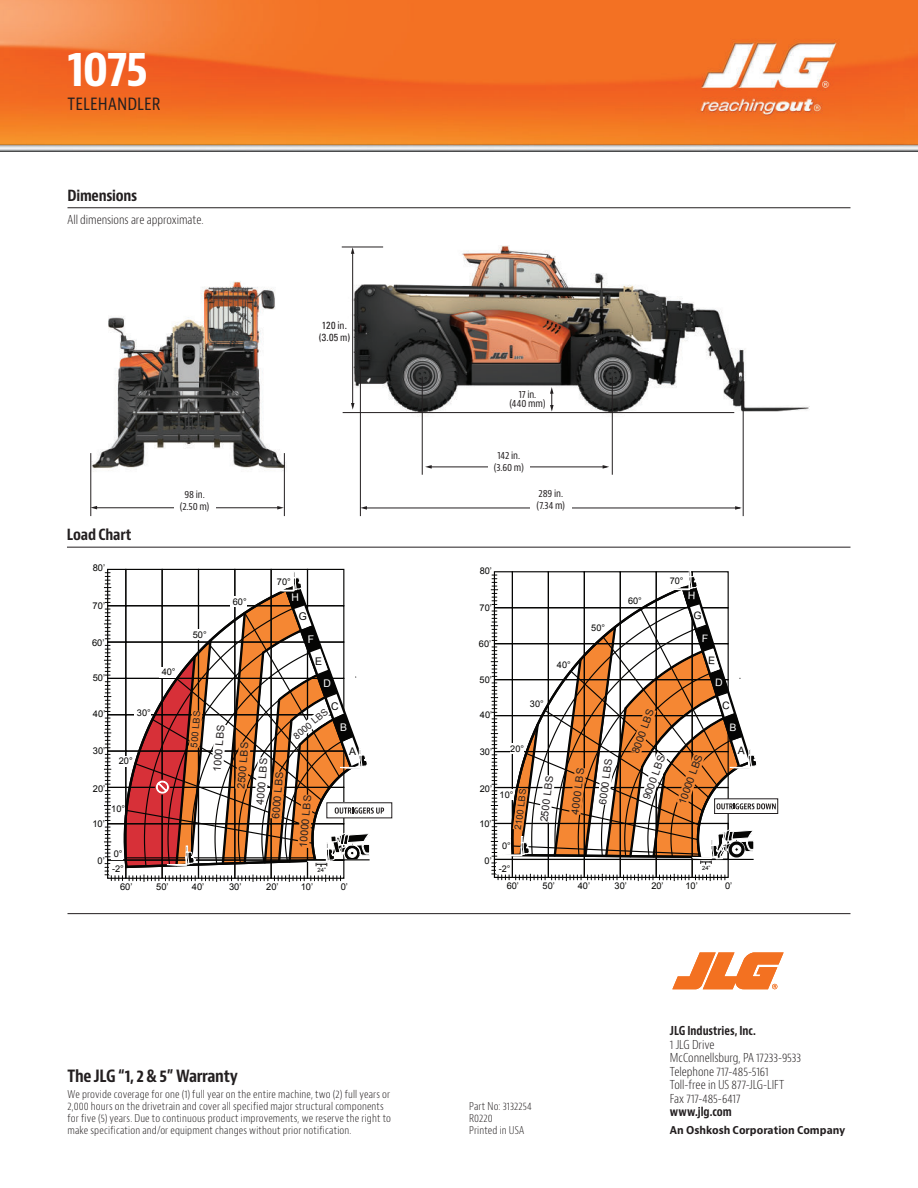
<style>
.page{position:relative;width:918px;height:1188px;background:#fff}
.page>*{position:absolute;margin:0;border:0;box-sizing:border-box;transform-origin:0 0}
.t1{font:700 condensed 48px "Bernino Sans";color:#fff}
.t2{font:condensed 18px "Bernino Sans";letter-spacing:.005em;color:#231f20}
.t3{font:700 condensed 16.5px "Bernino Sans";letter-spacing:-.025em;color:#231f20}
.t4{font:700 condensed 15px "Bernino Sans";letter-spacing:-.015em;color:#231f20}
.t5{font:300 condensed 12px/13.5px "Bernino Sans";letter-spacing:-.005em;color:#231f20}
.t6{font:700 condensed 12px "Bernino Sans";color:#231f20;scale:.95 1}
.t7{font:300 condensed 10.5px/12px "Bernino Sans";letter-spacing:.015em;color:#231f20}
.t8{font:10.5px "Arial";color:#231f20}
.t9{font:700 10.5px "Bernino Sans";color:#231f20;scale:.95 1}
.t10{font:10.35px "Arial";color:#231f20}
.t11{font:condensed 10.2px/12px "Bernino Sans";letter-spacing:-.01em;color:#231f20;text-align:center}
.t12{font:condensed 10.2px/12px "Univers";letter-spacing:.02em;color:#231f20;text-align:center}
.t13{font:9.3px "Arial";color:#050504}
.t14{font:9.3px "Arial";color:#231f20}
.t15{font:9.15px "Arial";color:#050504}
.t16{font:5.85px "Arial";color:#050504}
.t17{font:5.7px "Arial";color:#050504}
</style>
<div class="page">
<svg style="left:672px;top:952px;width:112px;height:37px"></svg>
<img style="left:0;top:0;width:918px;height:151px">
<hr style="left:68px;top:913px;width:783px;height:1px;background:#231f20">
<hr style="left:68px;top:208px;width:783px;height:1px;background:#231f20">
<hr style="left:67px;top:547px;width:784px;height:1px;background:#231f20">
<img style="left:341px;top:246px;width:469px;height:271px">
<img style="left:91px;top:281px;width:195px;height:196px">
<hr style="left:90px;top:453px;width:1px;height:63px;background:#231f20">
<hr style="left:284px;top:453px;width:1px;height:63px;background:#231f20">
<hr style="left:96px;top:507px;width:183px;height:1px;background:#231f20">
<svg style="left:277px;top:506px;width:7px;height:4px"></svg>
<svg style="left:90px;top:506px;width:7px;height:3px"></svg>
<hr style="left:360px;top:368px;width:1px;height:148px;background:#231f20">
<hr style="left:743px;top:387px;width:1px;height:129px;background:#231f20">
<hr style="left:612px;top:377px;width:1px;height:98px;background:#231f20">
<hr style="left:422px;top:377px;width:1px;height:98px;background:#231f20">
<hr style="left:365px;top:508px;width:375px;height:1px;background:#231f20">
<svg style="left:360px;top:506px;width:7px;height:4px"></svg>
<svg style="left:735px;top:506px;width:7px;height:4px"></svg>
<hr style="left:342px;top:247px;width:41px;height:1px;background:#231f20">
<hr style="left:429px;top:467px;width:177px;height:1px;background:#231f20">
<svg style="left:425px;top:465px;width:7px;height:4px"></svg>
<svg style="left:603px;top:465px;width:6px;height:4px"></svg>
<svg style="left:550px;top:387px;width:4px;height:25px"></svg>
<hr style="left:352px;top:252px;width:1px;height:155px;background:#231f20">
<svg style="left:351px;top:247px;width:3px;height:7px"></svg>
<svg style="left:351px;top:403px;width:4px;height:7px"></svg>
<hr style="left:343px;top:412px;width:391px;height:1px;background:#231f20">
<div style="left:174px;top:488px;width:42px;height:26px;background:#fff"></div>
<div style="left:530px;top:488px;width:42px;height:24px;background:#fff"></div>
<div style="left:488px;top:450px;width:42px;height:24px;background:#fff"></div>
<div style="left:318px;top:319px;width:33px;height:27px;background:#fff"></div>
<div style="left:714px;top:799px;width:64px;height:15px;border:1px solid #231f20"></div>
<div style="left:307px;top:569px;width:37px;height:37px;border:1px solid #050504"></div>
<div style="left:271px;top:569px;width:37px;height:37px;border:1px solid #050504"></div>
<div style="left:234px;top:569px;width:38px;height:37px;border:1px solid #050504"></div>
<div style="left:198px;top:569px;width:37px;height:37px;border:1px solid #050504"></div>
<div style="left:162px;top:569px;width:37px;height:37px;border:1px solid #050504"></div>
<div style="left:125px;top:569px;width:38px;height:37px;border:1px solid #050504"></div>
<div style="left:107px;top:569px;width:19px;height:37px;border:1px solid #050504"></div>
<svg style="left:491px;top:571px;width:285px;height:310px"></svg>
<svg style="left:104px;top:571px;width:288px;height:311px"></svg>
<h1 class="t1" style="left:68px;top:49px;width:82px">1075</h1>
<h2 class="t2" style="left:68px;top:96px;width:95px">TELEHANDLER</h2>
<h3 class="t4" style="left:68px;top:189px;width:71px">Dimensions</h3>
<p class="t5" style="left:68px;top:214px;width:138px">All dimensions are approximate.</p>
<p class="t12" style="left:319px;top:320px;width:33px">120 in. (3.05 m)</p>
<p class="t11" style="left:509px;top:391px;width:38px;line-height:9px">17 in. (440 mm)</p>
<p class="t11" style="left:494px;top:450px;width:32px">142 in. (3.60 m)</p>
<p class="t11" style="left:180px;top:489px;width:31px">98 in. (2.50 m)</p>
<p class="t11" style="left:537px;top:488px;width:30px;text-align:left">289 in. (7.34 m)</p>
<h3 class="t4" style="left:67px;top:529px;width:66px">Load Chart</h3>
<p class="t13" style="left:93px;top:563px;width:14px">80’</p>
<p class="t13" style="left:480px;top:565px;width:14px">80’</p>
<p class="t13" style="left:277px;top:576px;width:15px">70°</p>
<p class="t15" style="left:670px;top:575px;width:15px">70°</p>
<p class="t13" style="left:93px;top:600px;width:14px">70’</p>
<p class="t13" style="left:233px;top:597px;width:15px">60°</p>
<p class="t13" style="left:480px;top:602px;width:14px">70’</p>
<p class="t15" style="left:628px;top:595px;width:15px">60°</p>
<p class="t13" style="left:92px;top:637px;width:14px">60’</p>
<p class="t13" style="left:193px;top:629px;width:15px">50°</p>
<p class="t13" style="left:479px;top:639px;width:14px">60’</p>
<p class="t15" style="left:591px;top:623px;width:15px">50°</p>
<p class="t13" style="left:93px;top:673px;width:14px">50’</p>
<p class="t13" style="left:162px;top:667px;width:15px">40°</p>
<p class="t13" style="left:480px;top:674px;width:14px">50’</p>
<p class="t15" style="left:557px;top:659px;width:15px">40°</p>
<p class="t13" style="left:93px;top:709px;width:14px">40’</p>
<p class="t13" style="left:93px;top:746px;width:14px">30’</p>
<p class="t13" style="left:93px;top:783px;width:14px">20’</p>
<p class="t13" style="left:137px;top:707px;width:15px">30°</p>
<p class="t13" style="left:119px;top:756px;width:15px">20°</p>
<p class="t13" style="left:92px;top:819px;width:14px">10’</p>
<p class="t13" style="left:111px;top:804px;width:15px">10°</p>
<p class="t13" style="left:98px;top:856px;width:9px">0’</p>
<p class="t13" style="left:114px;top:849px;width:10px">0°</p>
<p class="t13" style="left:112px;top:864px;width:13px">-2°</p>
<p class="t14" style="left:189px;top:747px;width:38px;rotate:-85deg">500 LBS</p>
<p class="t8" style="left:211px;top:771px;width:48px;rotate:-85deg">1000 LBS</p>
<p class="t8" style="left:235px;top:788px;width:48px;rotate:-85deg">2500 LBS</p>
<p class="t8" style="left:254px;top:804px;width:48px;rotate:-85deg">4000 LBS</p>
<p class="t8" style="left:270px;top:818px;width:48px;rotate:-85deg">6000 LBS</p>
<p class="t14" style="left:291px;top:733px;width:43px;rotate:-40deg">8000 LBS</p>
<p class="t8" style="left:297px;top:847px;width:54px;rotate:-85deg">10000 LBS</p>
<p class="t16" style="left:318px;top:867px;width:10px">24”</p>
<p class="t13" style="left:480px;top:709px;width:14px">40’</p>
<p class="t15" style="left:530px;top:698px;width:15px">30°</p>
<p class="t13" style="left:480px;top:746px;width:14px">30’</p>
<p class="t15" style="left:510px;top:743px;width:15px">20°</p>
<p class="t13" style="left:480px;top:783px;width:14px">20’</p>
<p class="t13" style="left:479px;top:818px;width:14px">10’</p>
<p class="t14" style="left:513px;top:829px;width:43px;rotate:-83deg">2100 LBS</p>
<p class="t15" style="left:500px;top:789px;width:15px">10°</p>
<p class="t15" style="left:502px;top:841px;width:10px">0°</p>
<p class="t10" style="left:538px;top:821px;width:48px;rotate:-83deg">2500 LBS</p>
<p class="t13" style="left:485px;top:855px;width:9px">0’</p>
<p class="t15" style="left:499px;top:863px;width:13px">-2°</p>
<p class="t10" style="left:569px;top:813px;width:48px;rotate:-83deg">4000 LBS</p>
<p class="t10" style="left:597px;top:804px;width:48px;rotate:-83deg">6000 LBS</p>
<p class="t10" style="left:629px;top:751px;width:48px;rotate:-70deg">8000 LBS</p>
<p class="t10" style="left:640px;top:797px;width:48px;rotate:-70deg">9000 LBS</p>
<p class="t10" style="left:676px;top:802px;width:54px;rotate:-70deg">10000 LBS</p>
<p class="t17" style="left:702px;top:864px;width:10px">24”</p>
<p class="t13" style="left:120px;top:881px;width:14px">60’</p>
<p class="t13" style="left:156px;top:882px;width:14px">50’</p>
<p class="t13" style="left:192px;top:881px;width:14px">40’</p>
<p class="t13" style="left:229px;top:882px;width:14px">30’</p>
<p class="t13" style="left:266px;top:882px;width:14px">20’</p>
<p class="t13" style="left:341px;top:881px;width:9px">0’</p>
<p class="t13" style="left:301px;top:881px;width:14px">10’</p>
<h3 class="t3" style="left:68px;top:1069px;width:172px">The JLG “1, 2 &amp; 5” Warranty</h3>
<p class="t7" style="left:68px;top:1089px;width:325px">We provide coverage for one (1) full year on the entire machine, two (2) full years or 2,000 hours on the drivetrain and cover all specified major structural components for five (5) years. Due to continuous product improvements, we reserve the right to make specification and/or equipment changes without prior notification.</p>
<p class="t13" style="left:507px;top:880px;width:14px">60’</p>
<p class="t13" style="left:543px;top:881px;width:14px">50’</p>
<p class="t13" style="left:578px;top:880px;width:14px">40’</p>
<p class="t13" style="left:615px;top:881px;width:14px">30’</p>
<p class="t13" style="left:651px;top:881px;width:14px">20’</p>
<p class="t13" style="left:725px;top:880px;width:9px">0’</p>
<p class="t13" style="left:685px;top:880px;width:14px">10’</p>
<p class="t7" style="left:469px;top:1101px;width:64px">Part No: 3132254<br>R0220<br>Printed in USA</p>
<p class="t6" style="left:670px;top:1026px;width:92px">JLG Industries, Inc.</p>
<p class="t5" style="left:670px;top:1038px;width:133px">1 JLG Drive<br>McConnellsburg, PA 17233-9533<br>Telephone 717-485-5161<br>Toll-free in US 877-JLG-LIFT<br>Fax 717-485-6417</p>
<p class="t6" style="left:670px;top:1107px;width:67px">www.jlg.com</p>
<p class="t9" style="left:670px;top:1126px;width:186px">An Oshkosh Corporation Company</p>
</div>
